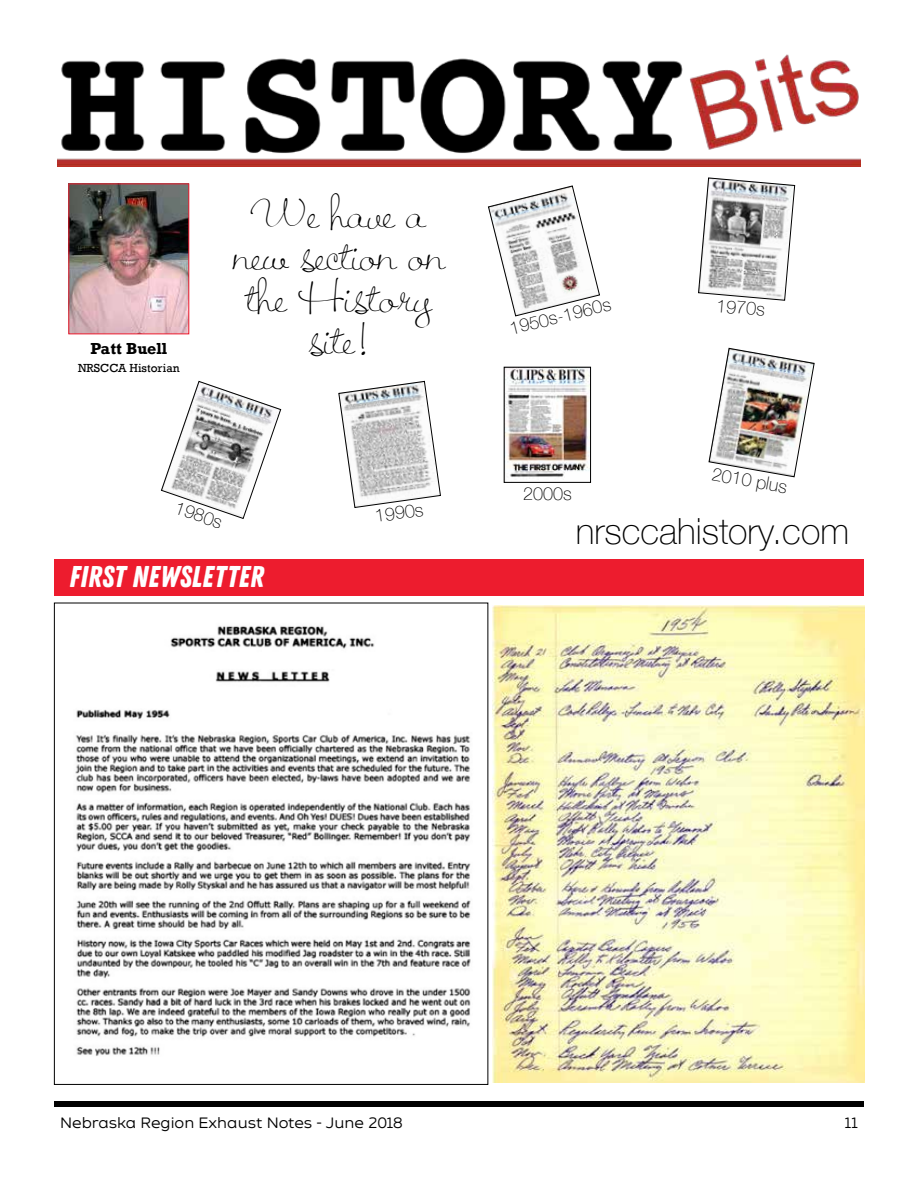
<style>
.page{position:relative;width:918px;height:1188px;background:#fff}
.page>*{position:absolute;margin:0;border:0;box-sizing:border-box;transform-origin:0 0}
.t1{font:39px/42px "Jiffy Com";color:#000;text-align:center}
.t2{font:100 36px "Helvetica Neue";color:#000}
.t3{font:30px "Zing Rust Base";color:#fff}
.t4{font:100 18px "Helvetica Neue";color:#000}
.t5{font:15px "Zing Sans Rust R Base";color:#000}
.t6{font:700 15px "Rockwell";color:#000}
.t7{font:12px "Rockwell";color:#000}
</style>
<div class="page">
<svg style="left:488px;top:186px;width:112px;height:130px"></svg>
<img style="left:709px;top:348px;width:106px;height:129px">
<img style="left:506px;top:369px;width:83px;height:108px">
<div style="left:504px;top:367px;width:87px;height:116px;border:1px solid #000"></div>
<svg style="left:338px;top:381px;width:103px;height:127px"></svg>
<svg style="left:161px;top:381px;width:120px;height:138px"></svg>
<svg style="left:698px;top:178px;width:97px;height:123px"></svg>
<img style="left:57px;top:54px;width:804px;height:112px">
<div style="left:54px;top:1101px;width:810px;height:6px;background:#000"></div>
<img style="left:75px;top:625px;width:396px;height:431px">
<img style="left:493px;top:605px;width:371px;height:477px">
<div style="left:54px;top:559px;width:810px;height:37px;background:#ed1c2e"></div>
<img style="left:71px;top:186px;width:116px;height:146px">
<div style="left:69px;top:184px;width:120px;height:150px;border:1px solid #ed1c2e"></div>
<p class="t6" style="left:90px;top:339px;width:78px">Patt Buell</p>
<p class="t7" style="left:78px;top:361px;width:103px">NRSCCA Historian</p>
<h1 class="t1" style="left:233px;top:193px;width:213px">We have a new section on the History site!</h1>
<p class="t4" style="left:180px;top:494px;width:50px;rotate:19deg">1980s</p>
<p class="t4" style="left:373px;top:502px;width:50px;rotate:-8deg">1990s</p>
<h3 class="t3" style="left:69px;top:559px;width:196px">FIRST NEWSLETTER</h3>
<p class="t4" style="left:507px;top:315px;width:105px;rotate:-14deg">1950s-1960s</p>
<p class="t4" style="left:523px;top:480px;width:50px">2000s</p>
<p class="t4" style="left:718px;top:292px;width:50px;rotate:5deg">1970s</p>
<p class="t4" style="left:715px;top:460px;width:78px;rotate:10deg">2010 plus</p>
<h2 class="t2" style="left:576px;top:504px;width:275px">nrsccahistory.com</h2>
<p class="t5" style="left:60px;top:1114px;width:344px">Nebraska Region Exhaust Notes - June 2018</p>
<p class="t5" style="left:845px;top:1114px;width:15px">11</p>
</div>
